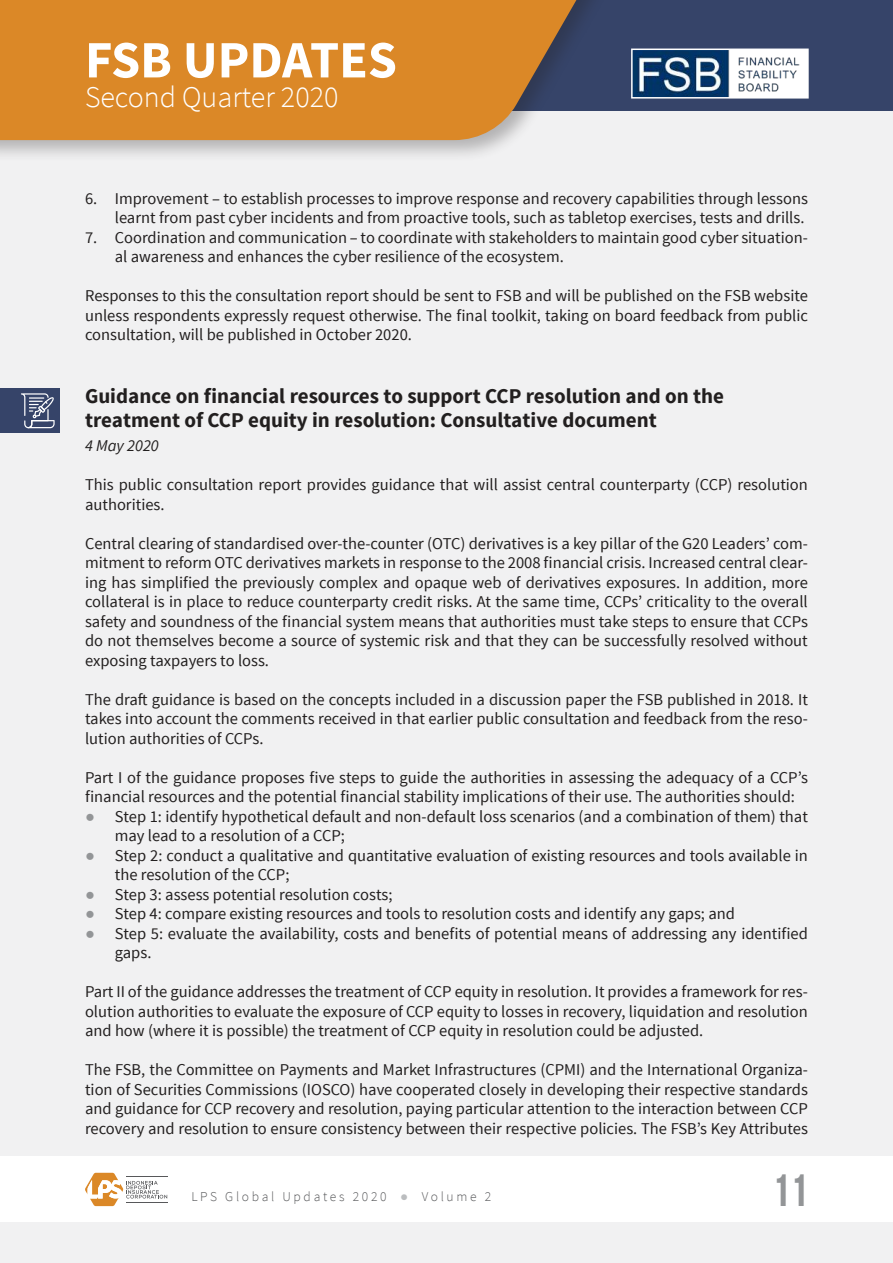
<style>
.page{position:relative;width:893px;height:1263px;background:#f1f1f2}
.page>*{position:absolute;margin:0;border:0;box-sizing:border-box;transform-origin:0 0}
.t1{font:700 52.5px "Source Sans Pro";color:#fff}
.t2{font:700 45px "Bebas Neue";color:#939597}
.t3{font:300 30px "Source Sans Pro";color:#fff}
.t4{font:700 21px/24px "Source Sans Pro";color:#221f1f}
.t5{font:16.5px/19.5px "Source Sans Pro";color:#221f1f}
.t6{font:italic 16.5px "Source Sans Pro";color:#221f1f}
.t7{font:300 13.5px "Source Sans Pro";letter-spacing:.2em;color:#57585a}
.s1{font-family:"Arial";color:#939597}
.s2{font-family:"Arial";font-weight:400;color:#bbbdbf}
</style>
<div class="page">
<div style="left:0;top:0;width:893px;height:111px;background:#364469"></div>
<div style="left:0;top:0;width:610px;height:163px;background:#221f1f;opacity:.3"></div>
<svg style="left:0;top:0;width:589px;height:140px;background:#d18630"></svg>
<div style="left:0;top:1157px;width:893px;height:65px;background:#fff"></div>
<svg style="left:85px;top:1173px;width:82px;height:33px"></svg>
<img style="left:634px;top:52px;width:172px;height:44px">
<div style="left:631px;top:49px;width:178px;height:50px;border:2px solid #fff"></div>
<div style="left:0;top:389px;width:59px;height:44px;background:#364469"></div>
<svg style="left:21px;top:393px;width:34px;height:35px"></svg>
<h1 class="t1" style="left:85px;top:40px;width:313px">FSB UPDATES</h1>
<h3 class="t3" style="left:85px;top:86px;width:255px">Second Quarter 2020</h3>
<p class="t5" style="left:85px;top:189px;width:724px;text-align:right">6. Improvement – to establish processes to improve response and recovery capabilities through lessons learnt from past cyber incidents and from proactive tools, such as tabletop exercises, tests and drills.</p>
<p class="t5" style="left:115px;top:228px;width:695px;text-indent:-30px">7. Coordination and communication – to coordinate with stakeholders to maintain good cyber situation&shy;al awareness and enhances the cyber resilience of the ecosystem.</p>
<p class="t5" style="left:85px;top:287px;width:724px;text-align:justify">Responses to this the consultation report should be sent to FSB and will be published on the FSB website unless respondents expressly request otherwise. The final toolkit, taking on board feedback from public consultation, will be published in October 2020.</p>
<p class="t4" style="left:85px;top:385px;width:641px">Guidance on financial resources to support CCP resolution and on the treatment of CCP equity in resolution: Consultative document</p>
<p class="t6" style="left:85px;top:439px;width:75px">4 May 2020</p>
<p class="t5" style="left:85px;top:475px;width:724px">This public consultation report provides guidance that will assist central counterparty (CCP) resolution authorities.</p>
<p class="t5" style="left:85px;top:534px;width:724px;text-align:justify">Central clearing of standardised over-the-counter (OTC) derivatives is a key pillar of the G20 Leaders’ com&shy;mitment to reform OTC derivatives markets in response to the 2008 financial crisis. Increased central clear&shy;ing has simplified the previously complex and opaque web of derivatives exposures. In addition, more collateral is in place to reduce counterparty credit risks. At the same time, CCPs’ criticality to the overall safety and soundness of the financial system means that authorities must take steps to ensure that CCPs do not themselves become a source of systemic risk and that they can be successfully resolved without exposing taxpayers to loss.</p>
<p class="t5" style="left:85px;top:690px;width:724px;text-align:justify">The draft guidance is based on the concepts included in a discussion paper the FSB published in 2018. It takes into account the comments received in that earlier public consultation and feedback from the reso&shy;lution authorities of CCPs.</p>
<p class="t5" style="left:85px;top:768px;width:724px">Part I of the guidance proposes five steps to guide the authorities in assessing the adequacy of a CCP’s financial resources and the potential financial stability implications of their use. The authorities should:</p>
<p class="t5" style="left:115px;top:807px;width:695px;text-indent:-30px"><span class="s1">●</span> Step 1: identify hypothetical default and non-default loss scenarios (and a combination of them) that may lead to a resolution of a CCP;</p>
<p class="t5" style="left:115px;top:846px;width:695px;text-indent:-30px"><span class="s1">●</span> Step 2: conduct a qualitative and quantitative evaluation of existing resources and tools available in the resolution of the CCP;</p>
<p class="t5" style="left:85px;top:885px;width:309px"><span class="s1">●</span> Step 3: assess potential resolution costs;</p>
<p class="t5" style="left:85px;top:904px;width:651px"><span class="s1">●</span> Step 4: compare existing resources and tools to resolution costs and identify any gaps; and</p>
<p class="t5" style="left:115px;top:924px;width:695px;text-indent:-30px"><span class="s1">●</span> Step 5: evaluate the availability, costs and benefits of potential means of addressing any identified gaps.</p>
<p class="t5" style="left:85px;top:982px;width:724px;text-align:justify">Part II of the guidance addresses the treatment of CCP equity in resolution. It provides a framework for res&shy;olution authorities to evaluate the exposure of CCP equity to losses in recovery, liquidation and resolution and how (where it is possible) the treatment of CCP equity in resolution could be adjusted.</p>
<p class="t5" style="left:85px;top:1060px;width:724px;text-align:justify">The FSB, the Committee on Payments and Market Infrastructures (CPMI) and the International Organiza&shy;tion of Securities Commissions (IOSCO) have cooperated closely in developing their respective standards and guidance for CCP recovery and resolution, paying particular attention to the interaction between CCP recovery and resolution to ensure consistency between their respective policies. The FSB’s Key Attributes</p>
<p class="t7" style="left:191px;top:1191px;width:301px">LPS Global Updates 2020 <span class="s2">●</span> Volume 2</p>
<h2 class="t2" style="left:772px;top:1164px;width:37px">11</h2>
</div>
